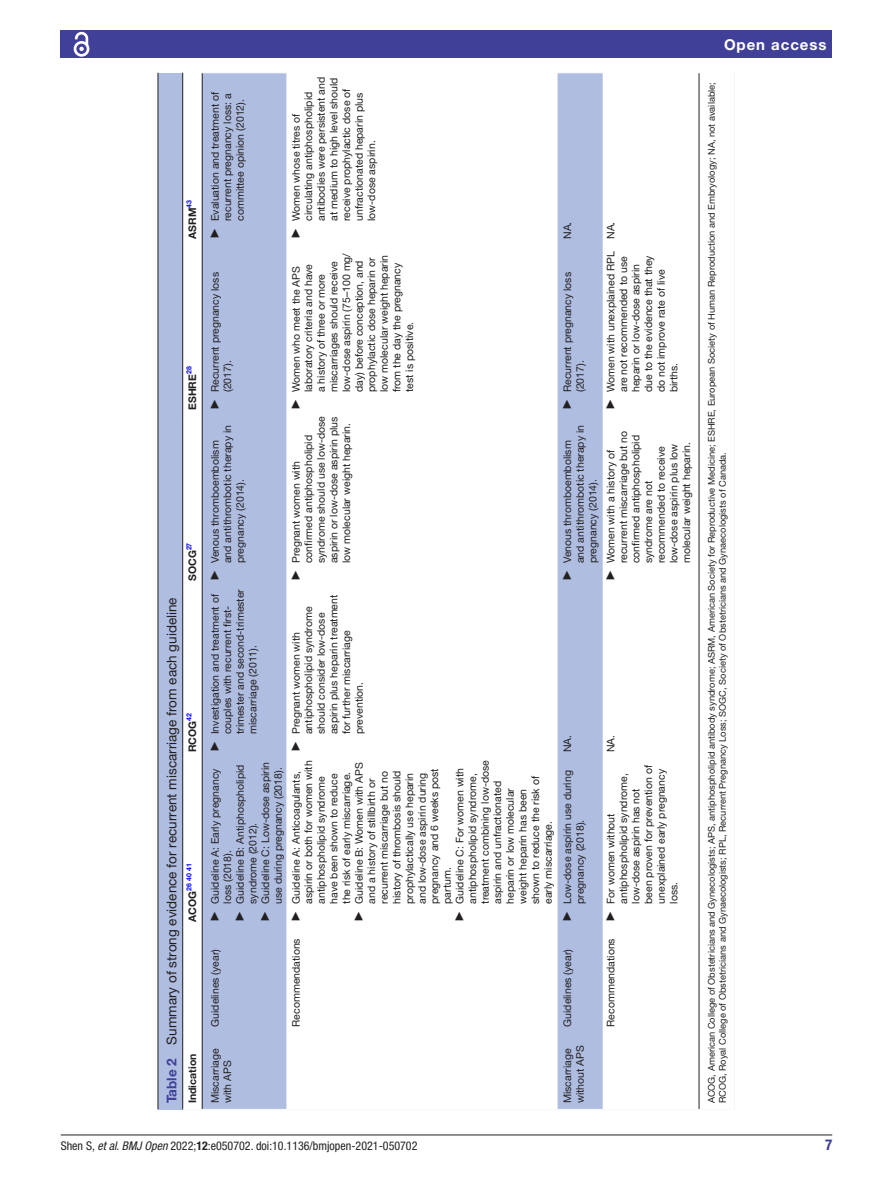
<style>
.page{position:relative;width:893px;height:1191px;background:#fff}
.page>*{position:absolute;margin:0;border:0;box-sizing:border-box;transform-origin:0 0}
.t1{font:700 15px "Helvetica Neue LT Std";letter-spacing:.065em;color:#fff}
.t2{font:700 condensed 15px "Helvetica Neue LT Std";color:#414099}
.t3{font:13.5px "Helvetica Neue LT Std";color:#231f20}
.t4{font:condensed 12px "Helvetica Neue LT Std";color:#231f20}
.t5{font:10.5px/12.6px "Helvetica Neue LT Std";color:#231f20}
.t6{font:700 10.5px "Helvetica Neue LT Std";color:#231f20}
.t7{font:9.3px/11.1px "Helvetica Neue LT Std";color:#231f20}
.t8{font:700 6.9px "Helvetica Neue LT Std";color:#00f}
.s1{font-weight:700;color:#414099}
.s2{font-size:10.5px;color:#231f20}
.s3{font-family:"Arial";font-size:12px}
.s4{font-style:italic}
.s5{font-weight:700}
</style>
<div class="page">
<hr style="left:61px;top:1134px;width:771px;height:1px;background:#231f20">
<div style="left:61px;top:31px;width:771px;height:27px;background:#414099"></div>
<svg style="left:73px;top:31px;width:17px;height:26px"></svg>
<div style="left:158px;top:73px;width:577px;height:1036px;background:#afbde1"></div>
<hr style="left:158px;top:73px;width:1px;height:1036px;background:#231f20">
<div style="left:183px;top:73px;width:552px;height:1036px;background:#fff"></div>
<svg style="left:203px;top:73px;width:399px;height:1036px;fill:#fff"></svg>
<hr style="left:182px;top:1032px;width:1px;height:77px;background:#231f20">
<hr style="left:202px;top:1032px;width:1px;height:77px;background:#231f20">
<hr style="left:182px;top:927px;width:1px;height:105px;background:#231f20">
<hr style="left:202px;top:927px;width:1px;height:105px;background:#231f20">
<hr style="left:182px;top:758px;width:1px;height:169px;background:#231f20">
<hr style="left:202px;top:758px;width:1px;height:169px;background:#231f20">
<hr style="left:182px;top:587px;width:1px;height:171px;background:#231f20">
<hr style="left:202px;top:587px;width:1px;height:171px;background:#231f20">
<hr style="left:182px;top:416px;width:1px;height:171px;background:#231f20">
<hr style="left:202px;top:416px;width:1px;height:171px;background:#231f20">
<hr style="left:182px;top:245px;width:1px;height:171px;background:#231f20">
<hr style="left:202px;top:245px;width:1px;height:171px;background:#231f20">
<hr style="left:182px;top:73px;width:1px;height:172px;background:#231f20">
<hr style="left:202px;top:73px;width:1px;height:172px;background:#231f20">
<hr style="left:699px;top:1032px;width:1px;height:77px;background:#231f20">
<hr style="left:699px;top:927px;width:1px;height:105px;background:#231f20">
<hr style="left:699px;top:758px;width:1px;height:169px;background:#231f20">
<hr style="left:699px;top:587px;width:1px;height:171px;background:#231f20">
<hr style="left:699px;top:416px;width:1px;height:171px;background:#231f20">
<hr style="left:699px;top:245px;width:1px;height:171px;background:#231f20">
<hr style="left:699px;top:73px;width:1px;height:172px;background:#231f20">
<hr style="left:725px;top:73px;width:2px;height:1030px;background:#fff">
<p class="t6" style="left:186px;top:239px;width:40px;rotate:-90deg">ASRM<sup>43</sup></p>
<p class="t6" style="left:186px;top:410px;width:45px;rotate:-90deg">ESHRE<sup>28</sup></p>
<p class="t6" style="left:186px;top:581px;width:40px;rotate:-90deg">SOCG<sup>27</sup></p>
<p class="t3" style="left:163px;top:1103px;width:507px;rotate:-90deg"><span class="s1">Table 2</span> Summary of strong evidence for recurrent miscarriage from each guideline</p>
<p class="t6" style="left:186px;top:752px;width:41px;rotate:-90deg">RCOG<sup>42</sup></p>
<p class="t8" style="left:185px;top:921px;width:60px;rotate:-90deg"><span class="s2">ACOG</span>26 40 41</p>
<p class="t6" style="left:186px;top:1103px;width:51px;rotate:-90deg">Indication</p>
<p class="t5" style="left:209px;top:221px;width:131px;text-indent:-18px;rotate:-90deg"><span class="s3">►</span> Evaluation and treatment of recurrent pregnancy loss: a committee opinion (2012).</p>
<p class="t5" style="left:209px;top:392px;width:121px;text-indent:-18px;rotate:-90deg"><span class="s3">►</span> Recurrent pregnancy loss (2017).</p>
<p class="t5" style="left:209px;top:563px;width:140px;text-indent:-18px;rotate:-90deg"><span class="s3">►</span> Venous thromboembolism and antithrombotic therapy in pregnancy (2014).</p>
<p class="t5" style="left:209px;top:734px;width:147px;text-indent:-18px;rotate:-90deg"><span class="s3">►</span> Investigation and treatment of couples with recurrent first&shy;trimester and second-trimester miscarriage (2011).</p>
<p class="t5" style="left:290px;top:221px;width:146px;text-indent:-18px;rotate:-90deg"><span class="s3">►</span> Women whose titres of circulating antiphospholipid antibodies were persistent and at medium to high level should receive prophylactic dose of unfractionated heparin plus low-dose aspirin.</p>
<p class="t5" style="left:290px;top:392px;width:141px;text-indent:-18px;rotate:-90deg"><span class="s3">►</span> Women who meet the APS laboratory criteria and have<br>a history of three or more miscarriages should receive low-dose aspirin (75–100 mg/ day) before conception, and prophylactic dose heparin or low molecular weight heparin from the day the pregnancy test is positive.</p>
<p class="t5" style="left:290px;top:563px;width:148px;text-indent:-18px;rotate:-90deg"><span class="s3">►</span> Pregnant women with confirmed antiphospholipid syndrome should use low-dose aspirin or low-dose aspirin plus low molecular weight heparin.</p>
<p class="t5" style="left:290px;top:734px;width:141px;text-indent:-18px;rotate:-90deg"><span class="s3">►</span> Pregnant women with antiphospholipid syndrome should consider low-dose aspirin plus heparin treatment for further miscarriage prevention.</p>
<p class="t5" style="left:479px;top:903px;width:145px;rotate:-90deg">treatment combining low-dose</p>
<p class="t5" style="left:290px;top:921px;width:152px;rotate:-90deg"><span class="s3">►</span> Guideline A: Anticoagulants,</p>
<p class="t5" style="left:302px;top:903px;width:145px;rotate:-90deg">aspirin or both for women with</p>
<p class="t5" style="left:315px;top:903px;width:129px;rotate:-90deg">antiphospholipid syndrome</p>
<p class="t5" style="left:327px;top:903px;width:131px;rotate:-90deg">have been shown to reduce</p>
<p class="t5" style="left:340px;top:903px;width:133px;rotate:-90deg">the risk of early miscarriage.</p>
<p class="t5" style="left:353px;top:921px;width:161px;rotate:-90deg"><span class="s3">►</span> Guideline B: Women with APS</p>
<p class="t5" style="left:259px;top:921px;width:161px;rotate:-90deg"><span class="s3">►</span> Guideline C: Low-dose aspirin</p>
<p class="t5" style="left:272px;top:903px;width:138px;rotate:-90deg">use during pregnancy (2018).</p>
<p class="t5" style="left:234px;top:921px;width:159px;rotate:-90deg"><span class="s3">►</span> Guideline B: Antiphospholipid</p>
<p class="t5" style="left:209px;top:921px;width:155px;rotate:-90deg"><span class="s3">►</span> Guideline A: Early pregnancy</p>
<p class="t5" style="left:365px;top:903px;width:126px;rotate:-90deg">and a history of stillbirth or</p>
<p class="t5" style="left:378px;top:903px;width:134px;rotate:-90deg">recurrent miscarriage but no</p>
<p class="t5" style="left:390px;top:903px;width:135px;rotate:-90deg">history of thrombosis should</p>
<p class="t5" style="left:403px;top:903px;width:132px;rotate:-90deg">prophylactically use heparin</p>
<p class="t5" style="left:416px;top:903px;width:132px;rotate:-90deg">and low-dose aspirin during</p>
<p class="t5" style="left:428px;top:903px;width:137px;rotate:-90deg">pregnancy and 6 weeks post</p>
<p class="t5" style="left:453px;top:921px;width:155px;rotate:-90deg"><span class="s3">►</span> Guideline C: For women with</p>
<p class="t5" style="left:466px;top:903px;width:132px;rotate:-90deg">antiphospholipid syndrome,</p>
<p class="t5" style="left:529px;top:903px;width:129px;rotate:-90deg">shown to reduce the risk of</p>
<p class="t5" style="left:491px;top:903px;width:124px;rotate:-90deg">aspirin and unfractionated</p>
<p class="t5" style="left:504px;top:903px;width:117px;rotate:-90deg">heparin or low molecular</p>
<p class="t5" style="left:516px;top:903px;width:116px;rotate:-90deg">weight heparin has been</p>
<p class="t5" style="left:542px;top:903px;width:84px;rotate:-90deg">early miscarriage.</p>
<p class="t5" style="left:246px;top:903px;width:83px;rotate:-90deg">syndrome (2012).</p>
<p class="t5" style="left:221px;top:903px;width:55px;rotate:-90deg">loss (2018).</p>
<p class="t5" style="left:441px;top:903px;width:38px;rotate:-90deg">partum.</p>
<p class="t5" style="left:209px;top:1026px;width:79px;rotate:-90deg">Guidelines (year)</p>
<p class="t5" style="left:209px;top:1103px;width:56px;rotate:-90deg">Miscarriage with APS</p>
<p class="t5" style="left:290px;top:1026px;width:90px;rotate:-90deg">Recommendations</p>
<p class="t5" style="left:561px;top:239px;width:19px;rotate:-90deg">NA.</p>
<p class="t5" style="left:561px;top:392px;width:121px;text-indent:-18px;rotate:-90deg"><span class="s3">►</span> Recurrent pregnancy loss (2017).</p>
<p class="t5" style="left:604px;top:239px;width:19px;rotate:-90deg">NA.</p>
<p class="t5" style="left:604px;top:392px;width:142px;text-indent:-18px;rotate:-90deg"><span class="s3">►</span> Women with unexplained RPL are not recommended to use heparin or low-dose aspirin due to the evidence that they do not improve rate of live births.</p>
<p class="t5" style="left:561px;top:563px;width:140px;text-indent:-18px;rotate:-90deg"><span class="s3">►</span> Venous thromboembolism and antithrombotic therapy in pregnancy (2014).</p>
<p class="t5" style="left:604px;top:563px;width:134px;text-indent:-18px;rotate:-90deg"><span class="s3">►</span> Women with a history of recurrent miscarriage but no confirmed antiphospholipid syndrome are not recommended to receive low-dose aspirin plus low molecular weight heparin.</p>
<p class="t5" style="left:561px;top:752px;width:19px;rotate:-90deg">NA.</p>
<p class="t5" style="left:561px;top:903px;width:135px;text-indent:-18px;rotate:-90deg"><span class="s3">►</span> Low-dose aspirin use during pregnancy (2018).</p>
<p class="t5" style="left:561px;top:1026px;width:79px;rotate:-90deg">Guidelines (year)</p>
<p class="t5" style="left:561px;top:1103px;width:59px;rotate:-90deg">Miscarriage without APS</p>
<p class="t5" style="left:604px;top:752px;width:19px;rotate:-90deg">NA.</p>
<p class="t5" style="left:604px;top:903px;width:140px;text-indent:-18px;rotate:-90deg"><span class="s3">►</span> For women without antiphospholipid syndrome, low-dose aspirin has not been proven for prevention of unexplained early pregnancy loss.</p>
<p class="t5" style="left:604px;top:1026px;width:90px;rotate:-90deg">Recommendations</p>
<h1 class="t1" style="left:724px;top:35px;width:104px">Open access</h1>
<p class="t7" style="left:706px;top:1103px;width:1022px;rotate:-90deg">ACOG, American College of Obstetricians and Gynecologists; APS, antiphospholipid antibody syndrome; ASRM, American Society for Reproductive Medicine; ESHRE, European Society of Human Reproduction and Embryology; NA, not available;<br>RCOG, Royal College of Obstetricians and Gynaecologists; RPL, Recurrent Pregnancy Loss; SOGC, Society of Obstetricians and Gynaecologists of Canada.</p>
<p class="t4" style="left:61px;top:1138px;width:358px">Shen S, <span class="s4">et al</span>. <span class="s4">BMJ Open</span> 2022;<span class="s5">12</span>:e050702. doi:10.1136/bmjopen-2021-050702</p>
<h1 class="t2" style="left:825px;top:1135px;width:9px">7</h1>
</div>
